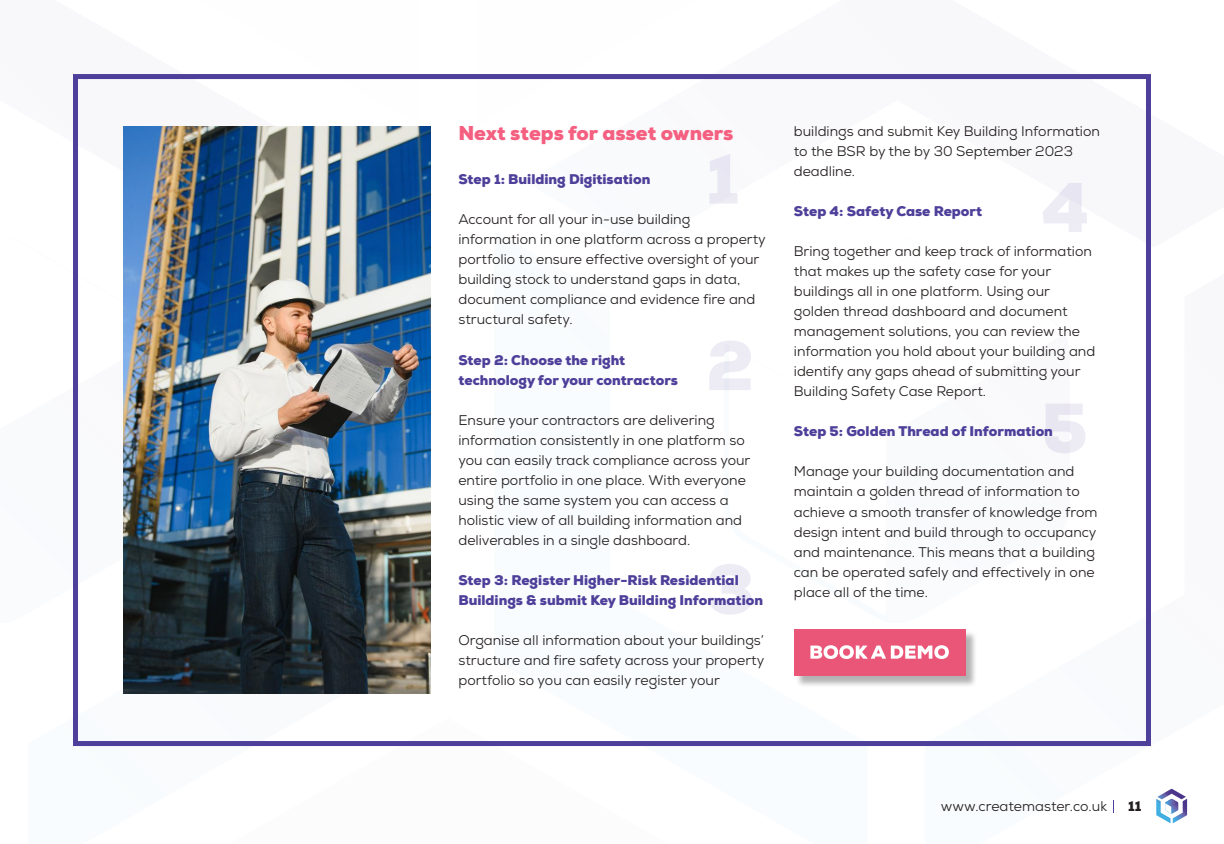
<style>
.page{position:relative;width:1224px;height:844px;background:#fff}
.page>*{position:absolute;margin:0;border:0;box-sizing:border-box;transform-origin:0 0}
.t1{font:900 70px "Nexa";color:#4e3f9a}
.t2{font:900 20px "Nexa";color:#f56081}
.t3{font:14px/20px "Nexa";color:#241f1f}
.t4{font:900 14px/20px "Nexa";color:#4e3f9a}
.t5{font:900 14px "Nexa";color:#241f1f}
</style>
<div class="page">
<svg style="left:73px;top:745px;width:422px;height:2px"></svg>
<svg style="left:1156px;top:788px;width:31px;height:34px"></svg>
<svg style="left:1113px;top:800px;width:1px;height:12px"></svg>
<div style="left:73px;top:74px;width:1078px;height:671px;border:5px solid #4e3f9a"></div>
<div style="left:795px;top:630px;width:183px;height:57px;background:#241f1f;opacity:.35"></div>
<div style="left:794px;top:628px;width:171px;height:47px;background:#ea5677"></div>
<svg style="left:810px;top:645px;width:139px;height:13px"></svg>
<img style="left:123px;top:126px;width:307px;height:567px">
<h2 class="t2" style="left:458px;top:120px;width:276px">Next steps for asset owners</h2>
<p class="t4" style="left:458px;top:169px;width:193px">Step 1: Building Digitisation</p>
<p class="t3" style="left:458px;top:209px;width:309px">Account for all your in-use building information in one platform across a property portfolio to ensure effective oversight of your building stock to understand gaps in data, document compliance and evidence fire and structural safety.</p>
<p class="t4" style="left:458px;top:349px;width:221px">Step 2: Choose the right technology for your contractors</p>
<p class="t3" style="left:458px;top:409px;width:293px">Ensure your contractors are delivering information consistently in one platform so you can easily track compliance across your entire portfolio in one place. With everyone using the same system you can access a holistic view of all building information and deliverables in a single dashboard.</p>
<p class="t4" style="left:458px;top:569px;width:306px">Step 3: Register Higher-Risk Residential<br>Buildings &amp; submit Key Building Information</p>
<p class="t3" style="left:458px;top:629px;width:307px;text-align:justify">Organise all information about your buildings’ structure and fire safety across your property portfolio so you can easily register your</p>
<h1 class="t1" style="left:706px;top:544px;width:50px">3</h1>
<p class="t3" style="left:794px;top:121px;width:308px">buildings and submit Key Building Information to the BSR by the by 30 September 2023 deadline.</p>
<p class="t4" style="left:794px;top:201px;width:190px">Step 4: Safety Case Report</p>
<p class="t3" style="left:794px;top:241px;width:303px">Bring together and keep track of information that makes up the safety case for your buildings all in one platform. Using our golden thread dashboard and document management solutions, you can review the information you hold about your building and identify any gaps ahead of submitting your Building Safety Case Report.</p>
<p class="t4" style="left:794px;top:421px;width:261px">Step 5: Golden Thread of Information</p>
<p class="t3" style="left:794px;top:461px;width:305px">Manage your building documentation and maintain a golden thread of information to achieve a smooth transfer of knowledge from design intent and build through to occupancy and maintenance. This means that a building can be operated safely and effectively in one place all of the time.</p>
<p class="t3" style="left:941px;top:795px;width:168px">www.createmaster.co.uk</p>
<p class="t5" style="left:1128px;top:796px;width:15px">11</p>
</div>
